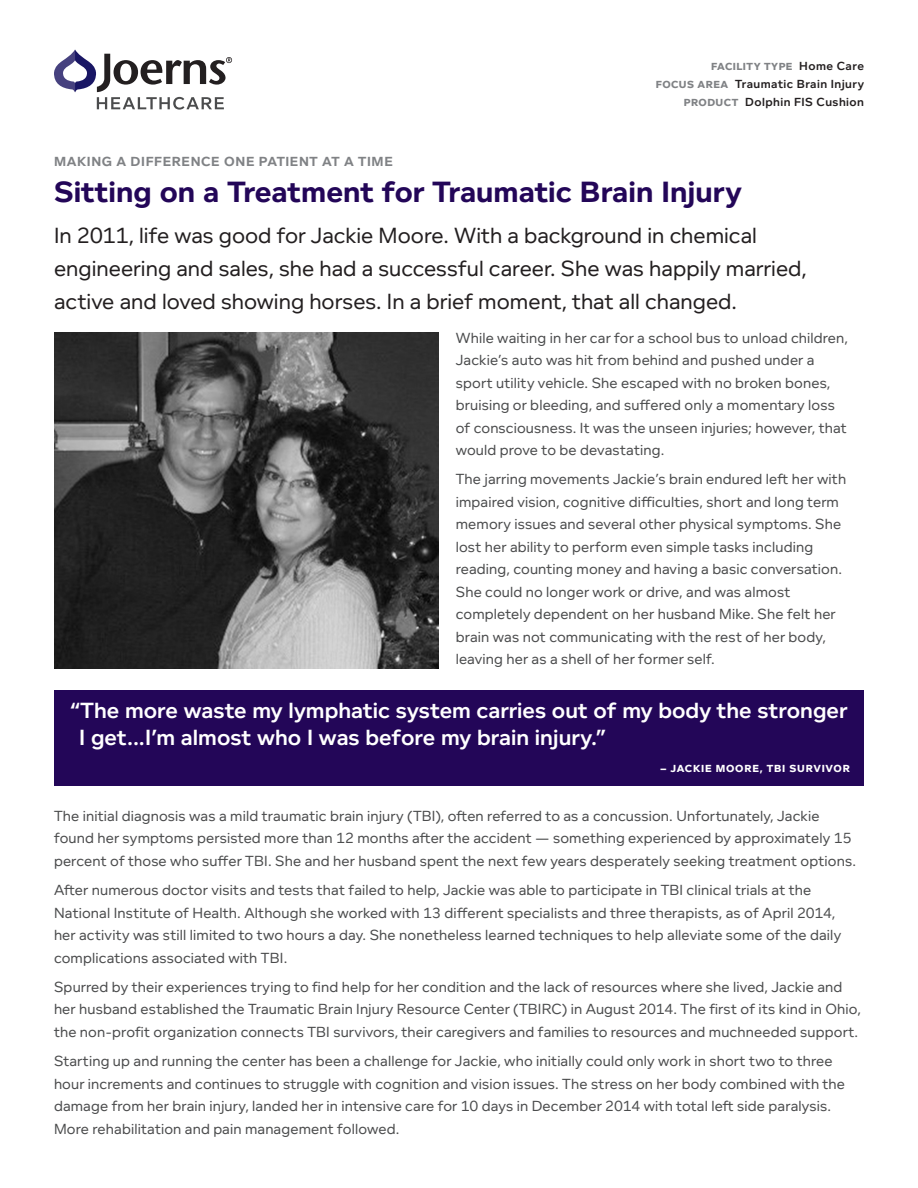
<style>
.page{position:relative;width:918px;height:1188px;background:#fff}
.page>*{position:absolute;margin:0;border:0;box-sizing:border-box;transform-origin:0 0}
.Story_Title{font:700 30px "Foundry Context";color:#230658}
.Intro_Paragraph{font:22.5px/33px "Foundry Context";color:#231f20}
.t1{font:600 22.5px/27px "Foundry Context";color:#fff}
.t2{font:15px/22.5px "Foundry Context";letter-spacing:.01em;color:#4b4c4d}
.Making_A_Difference{font:700 13.5px "Foundry Context";letter-spacing:.045em;color:#808285}
.Facility_Type_Etc{font:600 12px "Foundry Context";letter-spacing:.04em;color:#231f20}
.t3{font:800 10.5px "Foundry Context";letter-spacing:.07em;color:#fff}
.Facility_Type_Etc-2{font:800 10.5px "Foundry Context";letter-spacing:.04em;color:#808285}
.s1{font-weight:600;font-size:12px;color:#231f20}
.s2{font-weight:800;font-size:10.5px;color:#808285}
</style>
<div class="page">
<div style="left:54px;top:690px;width:810px;height:96px;background:#230658"></div>
<img style="left:54px;top:332px;width:385px;height:337px">
<svg style="left:54px;top:50px;width:178px;height:60px"></svg>
<p class="Facility_Type_Etc-2" style="left:711px;top:60px;width:154px">FACILITY TYPE <span class="s1">Home Care</span></p>
<p class="Facility_Type_Etc" style="left:656px;top:77px;width:210px"><span class="s2">FOCUS AREA</span> Traumatic Brain Injury</p>
<p class="Facility_Type_Etc" style="left:684px;top:95px;width:182px"><span class="s2">PRODUCT</span> Dolphin FIS Cushion</p>
<p class="Making_A_Difference" style="left:54px;top:154px;width:340px">MAKING A DIFFERENCE ONE PATIENT AT A TIME</p>
<p class="Story_Title" style="left:54px;top:174px;width:689px">Sitting on a Treatment for Traumatic Brain Injury</p>
<p class="Intro_Paragraph" style="left:54px;top:218px;width:754px">In 2011, life was good for Jackie Moore. With a background in chemical engineering and sales, she had a successful career. She was happily married, active and loved showing horses. In a brief moment, that all changed.</p>
<p class="t2" style="left:456px;top:326px;width:394px">While waiting in her car for a school bus to unload children, Jackie’s auto was hit from behind and pushed under a sport utility vehicle. She escaped with no broken bones, bruising or bleeding, and suffered only a momentary loss of consciousness. It was the unseen injuries; however, that would prove to be devastating.</p>
<p class="t2" style="left:456px;top:468px;width:392px">The jarring movements Jackie’s brain endured left her with impaired vision, cognitive difficulties, short and long term memory issues and several other physical symptoms. She lost her ability to perform even simple tasks including reading, counting money and having a basic conversation.<br>She could no longer work or drive, and was almost completely dependent on her husband Mike. She felt her brain was not communicating with the rest of her body, leaving her as a shell of her former self.</p>
<p class="t1" style="left:79px;top:697px;width:770px;text-indent:-9px">“The more waste my lymphatic system carries out of my body the stronger<br>I get...I’m almost who I was before my brain injury.”</p>
<p class="t3" style="left:660px;top:762px;width:191px">– JACKIE MOORE, TBI SURVIVOR</p>
<p class="t2" style="left:54px;top:804px;width:804px">The initial diagnosis was a mild traumatic brain injury (TBI), often referred to as a concussion. Unfortunately, Jackie found her symptoms persisted more than 12 months after the accident — something experienced by approximately 15 percent of those who suffer TBI. She and her husband spent the next few years desperately seeking treatment options.</p>
<p class="t2" style="left:54px;top:879px;width:789px">After numerous doctor visits and tests that failed to help, Jackie was able to participate in TBI clinical trials at the National Institute of Health. Although she worked with 13 different specialists and three therapists, as of April 2014, her activity was still limited to two hours a day. She nonetheless learned techniques to help alleviate some of the daily complications associated with TBI.</p>
<p class="t2" style="left:54px;top:975px;width:808px">Spurred by their experiences trying to find help for her condition and the lack of resources where she lived, Jackie and her husband established the Traumatic Brain Injury Resource Center (TBIRC) in August 2014. The first of its kind in Ohio, the non-profit organization connects TBI survivors, their caregivers and families to resources and muchneeded support.</p>
<p class="t2" style="left:54px;top:1050px;width:793px">Starting up and running the center has been a challenge for Jackie, who initially could only work in short two to three hour increments and continues to struggle with cognition and vision issues. The stress on her body combined with the damage from her brain injury, landed her in intensive care for 10 days in December 2014 with total left side paralysis.<br>More rehabilitation and pain management followed.</p>
</div>
